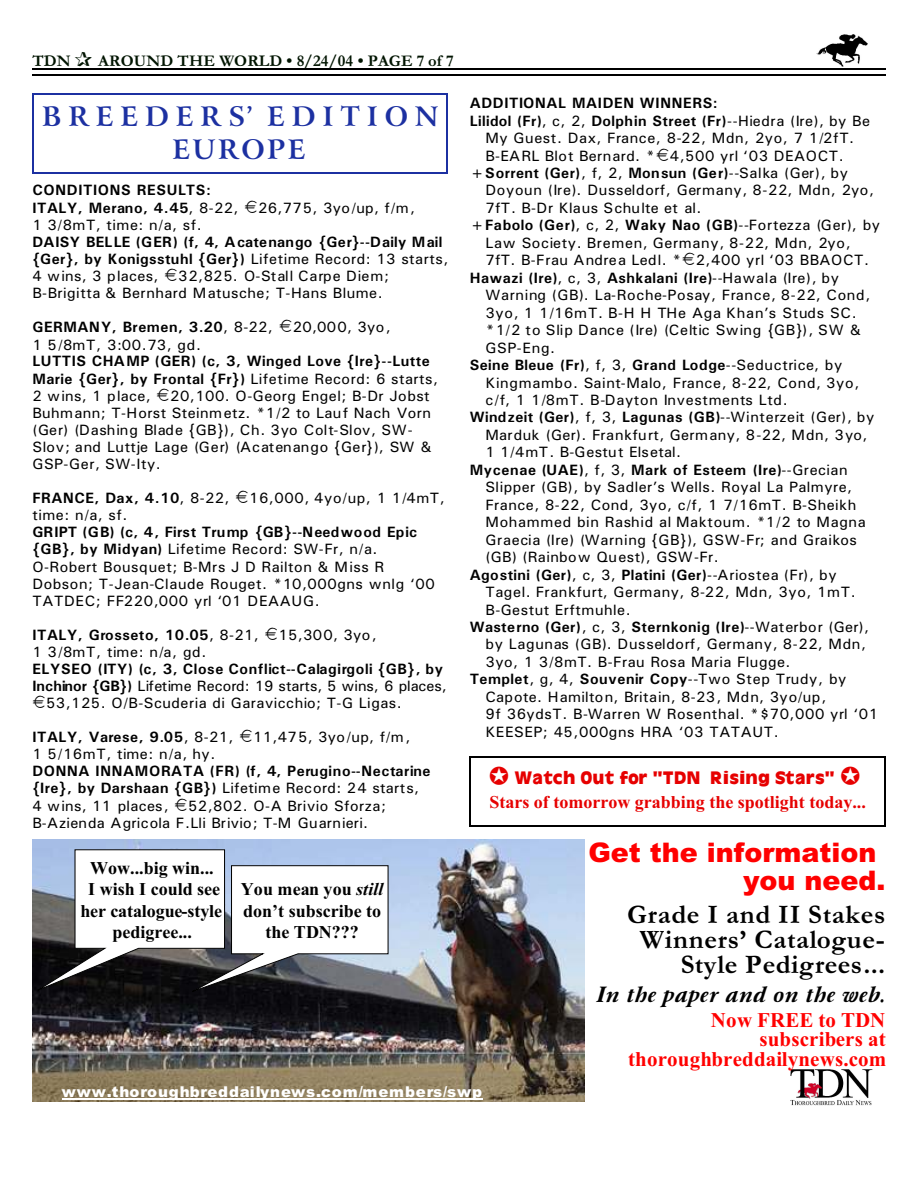
<style>
.page{position:relative;width:918px;height:1188px;background:#fff}
.page>*{position:absolute;margin:0;border:0;box-sizing:border-box;transform-origin:0 0}
.t1{font:700 27px/24.9px "Garamond";letter-spacing:.025em;color:#000;text-align:right}
.t2{font:900 27px/28.5px "Arial";color:#f00}
.t3{font:700 27px/33.3px "Arrus BT";letter-spacing:.25em;color:#1c30a1;text-align:center}
.t4{font:italic 700 22.35px "Garamond";letter-spacing:.02em;color:#000}
.t5{font:700 21px/19.8px "Times New Roman";letter-spacing:.01em;color:#f00;text-align:right}
.t6{font:700 18px/21.3px "Times New Roman";color:#000;text-align:center}
.t7{font:700 18px "Times New Roman";color:#e60000}
.t8{font:900 18px "Antiquarian";letter-spacing:.005em;color:#e60000}
.t9{font:700 16.5px "Garamond";letter-spacing:.005em;color:#001400}
.t10{font:15px/17.1px "Univers";letter-spacing:.035em;color:#000}
.t11{font:700 15px/17.1px "Univers";letter-spacing:.03em;color:#000}
.t12{font:15px/17.1px "Univers";letter-spacing:.01em;color:#000}
.t13{font:15px "Univers";letter-spacing:-.005em;color:#000}
.t14{font:900 15px "Arial";letter-spacing:.06em;color:#fff}
.t15{font:15px "Univers";letter-spacing:.06em;color:#000}
.s1{font-weight:400}
.s2{font-weight:700}
.s3{font-style:italic}
</style>
<div class="page">
<img style="left:817px;top:35px;width:51px;height:31px">
<hr style="left:32px;top:68px;width:853px;height:1px;background:#000">
<hr style="left:32px;top:75px;width:853px;height:1px;background:#000">
<img style="left:32px;top:839px;width:552px;height:263px">
<img style="left:790px;top:1069px;width:83px;height:37px">
<hr style="left:62px;top:1099px;width:420px;height:1px;background:#fff">
<hr style="left:32px;top:93px;width:2px;height:81px;background:#1c30a1">
<hr style="left:447px;top:93px;width:1px;height:81px;background:#1c30a1">
<hr style="left:32px;top:93px;width:416px;height:1px;background:#1c30a1">
<hr style="left:32px;top:172px;width:416px;height:2px;background:#1c30a1">
<hr style="left:470px;top:756px;width:1px;height:70px;background:#000">
<hr style="left:884px;top:756px;width:1px;height:70px;background:#000">
<hr style="left:470px;top:756px;width:415px;height:1px;background:#000">
<hr style="left:470px;top:825px;width:415px;height:2px;background:#000">
<svg style="left:37px;top:849px;width:352px;height:143px"></svg>
<p class="t9" style="left:32px;top:55px;width:40px">TDN</p>
<p class="t9" style="left:98px;top:55px;width:357px">AROUND THE WORLD • 8/24/04 • PAGE 7 of 7</p>
<h1 class="t3" style="left:42px;top:102px;width:398px">BREEDERS’ EDITION<br>EUROPE</h1>
<p class="t11" style="left:32px;top:183px;width:207px">CONDITIONS RESULTS:<br>ITALY, Merano, 4.45<span class="s1">, 8-22,</span></p>
<p class="t10" style="left:258px;top:201px;width:159px">26,775, 3yo/up, f/m,</p>
<p class="t10" style="left:32px;top:218px;width:171px">1 3/8mT, time: n/a, sf.</p>
<p class="t11" style="left:32px;top:235px;width:417px">DAISY BELLE (GER) (f, 4, Acatenango {Ger}--Daily Mail {Ger}, by Konigsstuhl {Ger}) <span class="s1">Lifetime Record: 13 starts,<br>4 wins, 3 places,</span></p>
<p class="t10" style="left:32px;top:269px;width:358px;text-indent:146px">32,825. O-Stall Carpe Diem;<br>B-Brigitta &amp; Bernhard Matusche; T-Hans Blume.</p>
<p class="t11" style="left:32px;top:320px;width:242px">GERMANY, Bremen, 3.20<span class="s1">, 8-22,</span></p>
<p class="t10" style="left:293px;top:320px;width:100px">20,000, 3yo,</p>
<p class="t10" style="left:32px;top:337px;width:170px">1 5/8mT, 3:00.73, gd.</p>
<p class="t11" style="left:32px;top:354px;width:407px">LUTTIS CHAMP (GER) (c, 3, Winged Love {Ire}--Lutte<br>Marie {Ger}, by Frontal {Fr}) <span class="s1">Lifetime Record: 6 starts,<br>2 wins, 1 place,</span></p>
<p class="t10" style="left:32px;top:388px;width:401px;text-indent:138px">20,100. O-Georg Engel; B-Dr Jobst Buhmann; T-Horst Steinmetz. *1/2 to Lauf Nach Vorn (Ger) (Dashing Blade {GB}), Ch. 3yo Colt-Slov, SW-Slov; and Luttje Lage (Ger) (Acatenango {Ger}), SW &amp; GSP-Ger, SW-Ity.</p>
<p class="t11" style="left:32px;top:491px;width:198px">FRANCE, Dax, 4.10<span class="s1">, 8-22,</span></p>
<p class="t10" style="left:249px;top:491px;width:197px">16,000, 4yo/up, 1 1/4mT,</p>
<p class="t10" style="left:32px;top:508px;width:97px">time: n/a, sf.</p>
<p class="t10" style="left:32px;top:525px;width:404px"><span class="s2">GRIPT (GB) (c, 4, First Trump {GB}--Needwood Epic {GB}, by Midyan)</span> Lifetime Record: SW-Fr, n/a.<br>O-Robert Bousquet; B-Mrs J D Railton &amp; Miss R Dobson; T-Jean-Claude Rouget. *10,000gns wnlg ‘00<br>TATDEC; FF220,000 yrl ‘01 DEAAUG.</p>
<p class="t11" style="left:32px;top:628px;width:228px">ITALY, Grosseto, 10.05<span class="s1">, 8-21,</span></p>
<p class="t10" style="left:279px;top:628px;width:100px">15,300, 3yo,</p>
<p class="t10" style="left:32px;top:645px;width:176px">1 3/8mT, time: n/a, gd.</p>
<p class="t11" style="left:32px;top:662px;width:412px">ELYSEO (ITY) (c, 3, Close Conflict--Calagirgoli {GB}, by</p>
<p class="t13" style="left:32px;top:681px;width:416px"><span class="s2">Inchinor {GB})</span> Lifetime Record: 19 starts, 5 wins, 6 places,</p>
<p class="t10" style="left:46px;top:696px;width:357px">53,125. O/B-Scuderia di Garavicchio; T-G Ligas.</p>
<p class="t11" style="left:32px;top:730px;width:203px">ITALY, Varese, 9.05<span class="s1">, 8-21,</span></p>
<p class="t10" style="left:253px;top:730px;width:159px">11,475, 3yo/up, f/m,</p>
<p class="t10" style="left:32px;top:747px;width:184px">1 5/16mT, time: n/a, hy.</p>
<p class="t11" style="left:32px;top:764px;width:400px">DONNA INNAMORATA (FR) (f, 4, Perugino--Nectarine {Ire}, by Darshaan {GB}) <span class="s1">Lifetime Record: 24 starts,<br>4 wins, 11 places,</span></p>
<p class="t12" style="left:32px;top:798px;width:355px;text-indent:156px">52,802. O-A Brivio Sforza;<br>B-Azienda Agricola F.Lli Brivio; T-M Guarnieri.</p>
<p class="t6" style="left:80px;top:859px;width:143px">Wow...big win...<br>I wish I could see her catalogue-style pedigree...</p>
<p class="t6" style="left:241px;top:881px;width:144px">You mean you <span class="s3">still </span>don’t subscribe to the TDN???</p>
<p class="t11" style="left:470px;top:96px;width:250px">ADDITIONAL MAIDEN WINNERS:</p>
<p class="t11" style="left:470px;top:113px;width:402px">Lilidol (Fr)<span class="s1">, c, 2,</span> Dolphin Street (Fr)<span class="s1">--Hiedra (Ire), by Be</span></p>
<p class="t10" style="left:485px;top:131px;width:370px">My Guest. Dax, France, 8-22, Mdn, 2yo, 7 1/2fT.</p>
<p class="t10" style="left:485px;top:148px;width:360px">B-EARL Blot Bernard. * 4,500 yrl ‘03 DEAOCT.</p>
<p class="t11" style="left:470px;top:166px;width:380px">+Sorrent (Ger)<span class="s1">, f, 2,</span> Monsun (Ger)<span class="s1">--Salka (Ger), by</span></p>
<p class="t10" style="left:485px;top:183px;width:390px">Doyoun (Ire). Dusseldorf, Germany, 8-22, Mdn, 2yo,</p>
<p class="t12" style="left:485px;top:201px;width:217px">7fT. B-Dr Klaus Schulte et al.</p>
<p class="t11" style="left:470px;top:218px;width:412px">+Fabolo (Ger)<span class="s1">, c, 2,</span> Waky Nao (GB)<span class="s1">--Fortezza (Ger), by</span></p>
<p class="t10" style="left:485px;top:235px;width:367px">Law Society. Bremen, Germany, 8-22, Mdn, 2yo,</p>
<p class="t10" style="left:485px;top:253px;width:385px">7fT. B-Frau Andrea Ledl. * 2,400 yrl ‘03 BBAOCT.</p>
<p class="t11" style="left:470px;top:270px;width:371px">Hawazi (Ire)<span class="s1">, c, 3,</span> Ashkalani (Ire)<span class="s1">--Hawala (Ire), by</span></p>
<p class="t10" style="left:485px;top:288px;width:386px">Warning (GB). La-Roche-Posay, France, 8-22, Cond,</p>
<p class="t10" style="left:485px;top:305px;width:373px">3yo, 1 1/16mT. B-H H THe Aga Khan’s Studs SC.</p>
<p class="t15" style="left:485px;top:325px;width:377px">*1/2 to Slip Dance (Ire) (Celtic Swing {GB}), SW &amp;</p>
<p class="t10" style="left:485px;top:340px;width:71px">GSP-Eng.</p>
<p class="t11" style="left:470px;top:358px;width:374px">Seine Bleue (Fr)<span class="s1">, f, 3,</span> Grand Lodge<span class="s1">--Seductrice, by</span></p>
<p class="t10" style="left:485px;top:375px;width:375px">Kingmambo. Saint-Malo, France, 8-22, Cond, 3yo,</p>
<p class="t10" style="left:485px;top:393px;width:304px">c/f, 1 1/8mT. B-Dayton Investments Ltd.</p>
<p class="t10" style="left:470px;top:410px;width:406px"><span class="s2">Windzeit (Ger)</span>, f, 3, <span class="s2">Lagunas (GB)</span>--Winterzeit (Ger), by</p>
<p class="t10" style="left:485px;top:428px;width:383px">Marduk (Ger). Frankfurt, Germany, 8-22, Mdn, 3yo,</p>
<p class="t12" style="left:485px;top:445px;width:197px">1 1/4mT. B-Gestut Elsetal.</p>
<p class="t11" style="left:470px;top:462px;width:379px">Mycenae (UAE)<span class="s1">, f, 3,</span> Mark of Esteem (Ire)<span class="s1">--Grecian</span></p>
<p class="t10" style="left:485px;top:480px;width:368px">Slipper (GB), by Sadler’s Wells. Royal La Palmyre,</p>
<p class="t10" style="left:485px;top:497px;width:372px">France, 8-22, Cond, 3yo, c/f, 1 7/16mT. B-Sheikh</p>
<p class="t10" style="left:485px;top:515px;width:382px">Mohammed bin Rashid al Maktoum. *1/2 to Magna</p>
<p class="t10" style="left:485px;top:532px;width:373px">Graecia (Ire) (Warning {GB}), GSW-Fr; and Graikos</p>
<p class="t10" style="left:485px;top:550px;width:235px">(GB) (Rainbow Quest), GSW-Fr.</p>
<p class="t11" style="left:470px;top:567px;width:368px">Agostini (Ger)<span class="s1">, c, 3,</span> Platini (Ger)<span class="s1">--Ariostea (Fr), by</span></p>
<p class="t10" style="left:485px;top:585px;width:372px">Tagel. Frankfurt, Germany, 8-22, Mdn, 3yo, 1mT.</p>
<p class="t10" style="left:485px;top:602px;width:147px">B-Gestut Erftmuhle.</p>
<p class="t11" style="left:470px;top:620px;width:401px">Wasterno (Ger)<span class="s1">, c, 3,</span> Sternkonig (Ire)<span class="s1">--Waterbor (Ger),</span></p>
<p class="t10" style="left:485px;top:637px;width:382px">by Lagunas (GB). Dusseldorf, Germany, 8-22, Mdn,</p>
<p class="t10" style="left:485px;top:655px;width:307px">3yo, 1 3/8mT. B-Frau Rosa Maria Flugge.</p>
<p class="t10" style="left:470px;top:672px;width:378px"><span class="s2">Templet</span>, g, 4, <span class="s2">Souvenir Copy</span>--Two Step Trudy, by</p>
<p class="t10" style="left:485px;top:689px;width:343px">Capote. Hamilton, Britain, 8-23, Mdn, 3yo/up,</p>
<p class="t10" style="left:485px;top:707px;width:394px">9f 36ydsT. B-Warren W Rosenthal. *$70,000 yrl ‘01</p>
<p class="t10" style="left:485px;top:724px;width:295px">KEESEP; 45,000gns HRA ‘03 TATAUT.</p>
<p class="t8" style="left:514px;top:770px;width:322px">Watch Out for “<span class="s3">TDN</span> Rising Stars”</p>
<p class="t7" style="left:489px;top:796px;width:378px">Stars of tomorrow grabbing the spotlight today...</p>
<h1 class="t2" style="left:743px;top:841px;width:144px;text-indent:-155px">Get the information you need.</h1>
<h1 class="t1" style="left:627px;top:905px;width:260px">Grade I and II Stakes<br>Winners’ Catalogue-<br>Style Pedigrees...</h1>
<h2 class="t4" style="left:596px;top:986px;width:291px">In the paper and on the web.</h2>
<h3 class="t5" style="left:628px;top:1012px;width:260px">Now FREE to TDN subscribers at thoroughbreddailynews.com</h3>
<p class="t14" style="left:62px;top:1086px;width:422px">www.thoroughbreddailynews.com/members/swp</p>
</div>
